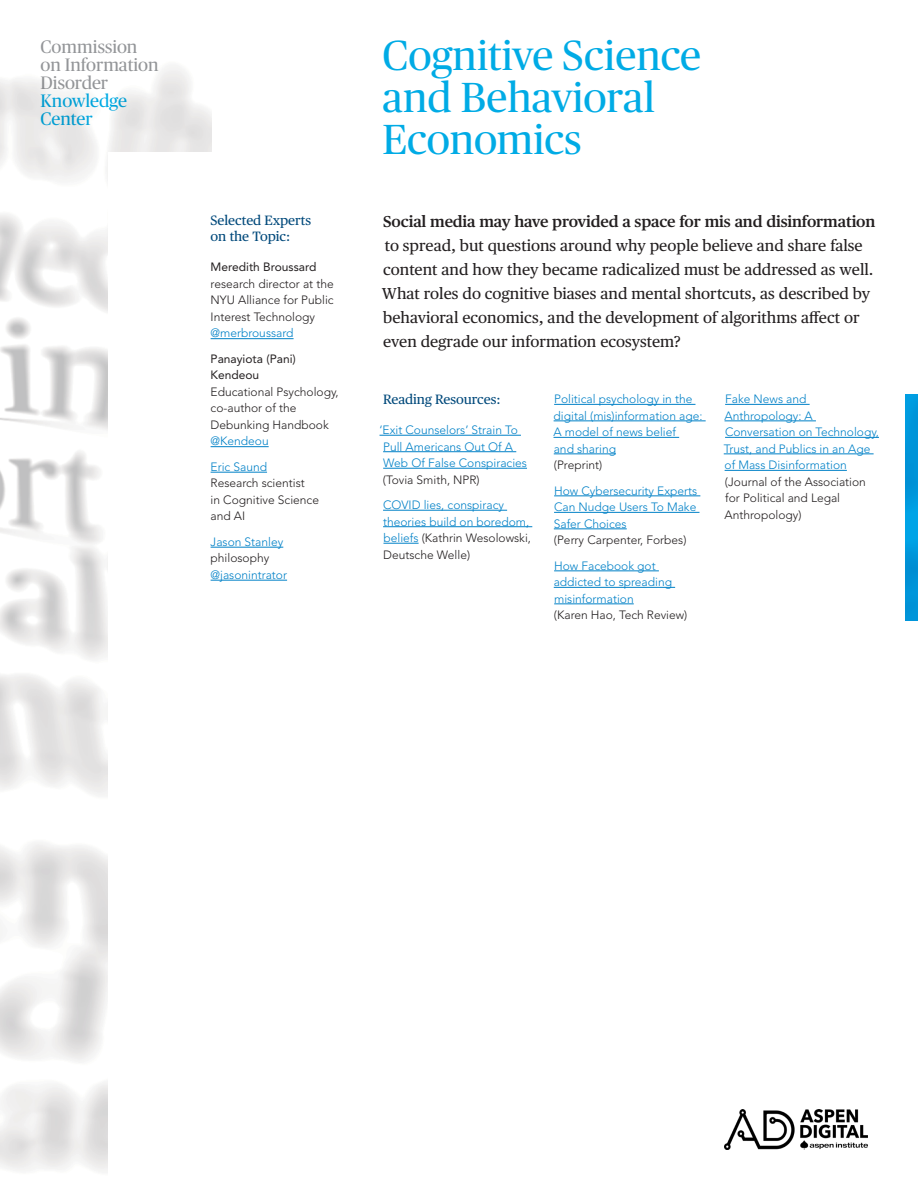
<style>
.page{position:relative;width:918px;height:1188px;background:#fff}
.page>*{position:absolute;margin:0;border:0;box-sizing:border-box;transform-origin:0 0}
._00_Headline{font:42px/42px "Publico Headline";color:#00abe5}
.t1{font:18px/18px "Publico Headline";color:#939598}
.t2{font:18px/18px "Publico Headline";letter-spacing:-.005em;color:#00abe5}
._01_Body_Copy_1st_Li{font:15.75px/24px "Publico Text";color:#231f20}
.A02_Sidebar_Header{font:13.5px/16.2px "Publico Text";letter-spacing:-.005em;color:#00497b}
.A01_Sidebar{font:300 12px/16.5px "Avenir";color:#0081c7}
.A01_Sidebar-2{font:300 12px/16.5px "Avenir";color:#231f20}
.s1{font-weight:400}
.s2{color:#0081c7}
.s3{color:#231f20}
.s4{font-weight:600}
</style>
<div class="page">
<img style="left:0;top:65px;width:212px;height:1107px">
<div style="left:108px;top:152px;width:207px;height:1036px;background:#fff"></div>
<img style="left:725px;top:1110px;width:143px;height:39px">
<hr style="left:380px;top:435px;width:141px;height:1px;background:#0081c7">
<hr style="left:383px;top:451px;width:133px;height:1px;background:#0081c7">
<hr style="left:383px;top:468px;width:144px;height:1px;background:#0081c7">
<hr style="left:383px;top:510px;width:124px;height:1px;background:#0081c7">
<hr style="left:383px;top:526px;width:149px;height:1px;background:#0081c7">
<hr style="left:383px;top:543px;width:36px;height:1px;background:#0081c7">
<hr style="left:554px;top:404px;width:142px;height:1px;background:#0081c7">
<hr style="left:554px;top:421px;width:152px;height:1px;background:#0081c7">
<hr style="left:554px;top:437px;width:125px;height:1px;background:#0081c7">
<hr style="left:554px;top:454px;width:62px;height:1px;background:#0081c7">
<hr style="left:554px;top:496px;width:146px;height:1px;background:#0081c7">
<hr style="left:554px;top:512px;width:145px;height:1px;background:#0081c7">
<hr style="left:554px;top:529px;width:73px;height:1px;background:#0081c7">
<hr style="left:554px;top:571px;width:105px;height:1px;background:#0081c7">
<hr style="left:554px;top:587px;width:121px;height:1px;background:#0081c7">
<hr style="left:554px;top:604px;width:80px;height:1px;background:#0081c7">
<hr style="left:725px;top:404px;width:85px;height:1px;background:#0081c7">
<hr style="left:725px;top:421px;width:91px;height:1px;background:#0081c7">
<hr style="left:725px;top:437px;width:154px;height:1px;background:#0081c7">
<hr style="left:724px;top:454px;width:150px;height:1px;background:#0081c7">
<hr style="left:725px;top:470px;width:122px;height:1px;background:#0081c7">
<hr style="left:211px;top:338px;width:83px;height:1px;background:#0081c7">
<hr style="left:211px;top:446px;width:58px;height:1px;background:#0081c7">
<hr style="left:211px;top:472px;width:56px;height:1px;background:#0081c7">
<hr style="left:211px;top:547px;width:72px;height:1px;background:#0081c7">
<hr style="left:211px;top:580px;width:76px;height:1px;background:#0081c7">
<img style="left:905px;top:395px;width:13px;height:226px">
<h2 class="t1" style="left:40px;top:37px;width:120px">Commission on Information<br>Disorder</h2>
<h2 class="t2" style="left:40px;top:91px;width:88px">Knowledge<br>Center</h2>
<p class="A02_Sidebar_Header" style="left:211px;top:212px;width:102px">Selected Experts on the Topic:</p>
<p class="A01_Sidebar-2" style="left:211px;top:259px;width:125px"><span class="s1">Meredith Broussard </span>research director at the<br>NYU Alliance for Public<br>Interest Technology <span class="s2">@merbroussard</span></p>
<p class="A01_Sidebar-2" style="left:211px;top:351px;width:130px"><span class="s1">Panayiota (Pani)<br>Kendeou<br></span>Educational Psychology, co-author of the<br>Debunking Handbook <span class="s2">@Kendeou</span></p>
<p class="A01_Sidebar-2" style="left:211px;top:459px;width:110px"><span class="s2">Eric Saund<br></span>Research scientist<br>in Cognitive Science and AI</p>
<p class="A01_Sidebar" style="left:211px;top:534px;width:78px">Jason Stanley <span class="s3">philosophy </span>@jasonintrator</p>
<p class="_00_Headline" style="left:382px;top:32px;width:320px">Cognitive Science and Behavioral<br>Economics</p>
<p class="_01_Body_Copy_1st_Li" style="left:382px;top:208px;width:495px"><span class="s4">Social media may have provided a space for mis and disinformation </span>to spread, but questions around why people believe and share false content and how they became radicalized must be addressed as well.<br>What roles do cognitive biases and mental shortcuts, as described by behavioral economics, and the development of algorithms affect or even degrade our information ecosystem?</p>
<p class="A02_Sidebar_Header" style="left:383px;top:390px;width:119px">Reading Resources:</p>
<p class="A01_Sidebar" style="left:380px;top:422px;width:149px">‘Exit Counselors’ Strain To<br>Pull Americans Out Of A<br>Web Of False Conspiracies <span class="s3">(Tovia Smith, NPR)</span></p>
<p class="A01_Sidebar" style="left:383px;top:497px;width:150px">COVID lies, conspiracy theories build on boredom, beliefs <span class="s3">(Kathrin Wesolowski,<br>Deutsche Welle)</span></p>
<p class="A01_Sidebar" style="left:554px;top:391px;width:151px">Political psychology in the digital (mis)information age:<br>A model of news belief<br>and sharing<br><span class="s3">(Preprint)</span></p>
<p class="A01_Sidebar" style="left:554px;top:482px;width:145px">How Cybersecurity Experts<br>Can Nudge Users To Make<br>Safer Choices<br><span class="s3">(Perry Carpenter, Forbes)</span></p>
<p class="A01_Sidebar" style="left:554px;top:557px;width:135px">How Facebook got addicted to spreading misinformation<br><span class="s3">(Karen Hao, Tech Review)</span></p>
<p class="A01_Sidebar" style="left:724px;top:391px;width:157px">Fake News and<br>Anthropology: A<br>Conversation on Technology,<br>Trust, and Publics in an Age of Mass Disinformation <span class="s3">(Journal of the Association for Political and Legal<br>Anthropology)</span></p>
</div>
